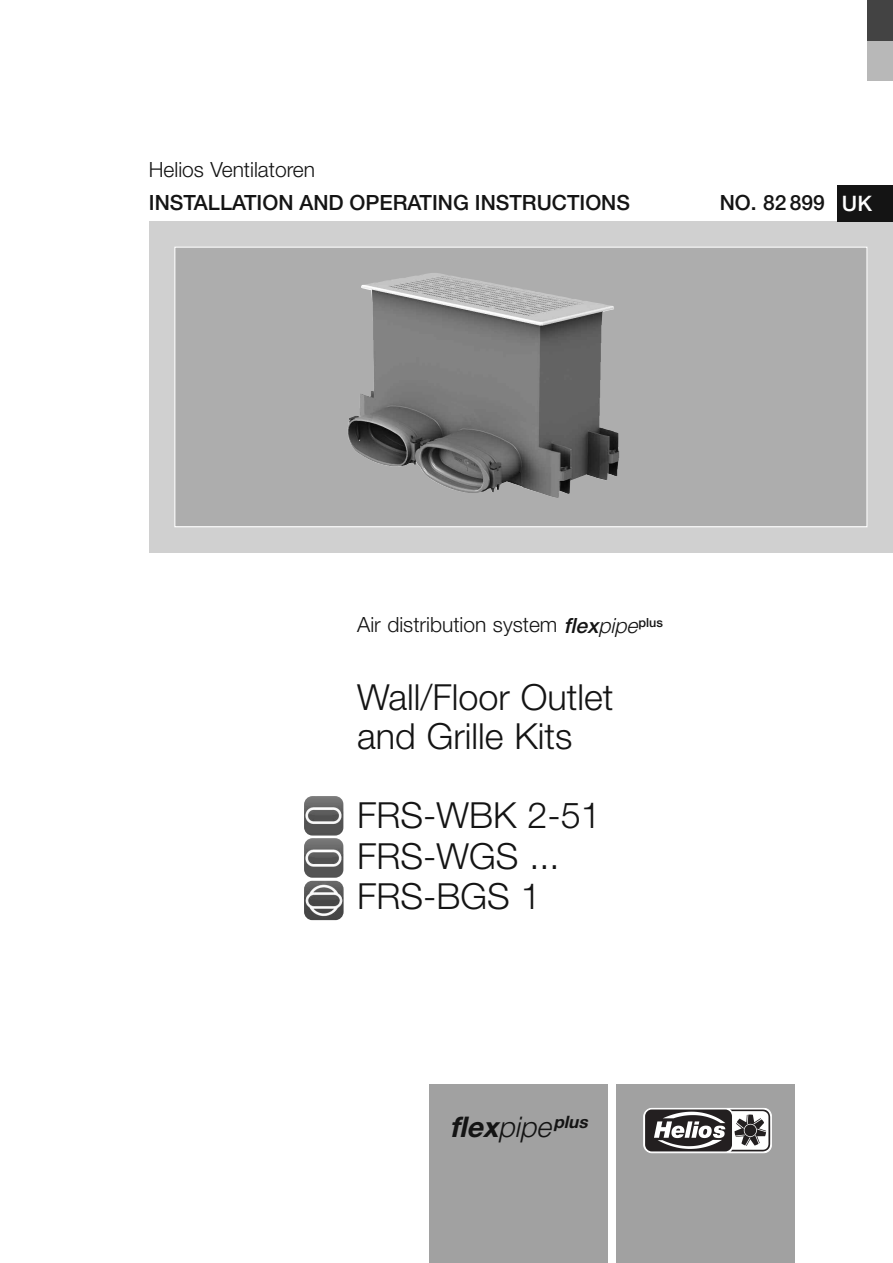
<style>
.page{position:relative;width:893px;height:1263px;background:#fff}
.page>*{position:absolute;margin:0;border:0;box-sizing:border-box;transform-origin:0 0}
.t1{font:300 36px/40.5px "Helvetica Neue";color:#141414}
.t2{font:italic 700 28.5px "Helvetica Neue";color:#141414}
.t3{font:300 21px "Helvetica Neue";color:#141414}
.t4{font:500 21px "Helvetica Neue";color:#141414}
.s1{font-size:21.3px;color:#fff}
.s2{font-weight:500;font-style:italic}
.s3{font-style:italic}
.s4{font-weight:300}
</style>
<div class="page">
<div style="left:149px;top:221px;width:744px;height:332px;background:#d0d0d0"></div>
<div style="left:175px;top:248px;width:691px;height:278px;background:#adadad"></div>
<img style="left:347px;top:273px;width:272px;height:225px">
<div style="left:867px;top:0;width:26px;height:81px;background:#b8b8b8"></div>
<div style="left:867px;top:0;width:26px;height:40px;background:#434343"></div>
<div style="left:838px;top:185px;width:55px;height:36px;background:#141414"></div>
<div style="left:617px;top:1084px;width:178px;height:179px;background:#a1a1a1"></div>
<svg style="left:644px;top:1108px;width:127px;height:45px;background:#807d7e"></svg>
<div style="left:429px;top:1084px;width:179px;height:179px;background:#a1a1a1"></div>
<img style="left:304px;top:796px;width:40px;height:40px;border-radius:9px">
<img style="left:304px;top:838px;width:40px;height:40px;border-radius:9px">
<img style="left:304px;top:881px;width:40px;height:39px;border-radius:9px">
<p class="t3" style="left:149px;top:157px;width:168px">Helios Ventilatoren</p>
<p class="t4" style="left:149px;top:190px;width:483px">INSTALLATION AND OPERATING INSTRUCTIONS</p>
<p class="t4" style="left:720px;top:190px;width:154px">NO. 82 899 <span class="s1">UK</span></p>
<p class="t3" style="left:357px;top:612px;width:307px">Air distribution system <span class="s2">flex</span><span class="s3">pipe</span><sup>plus</sup></p>
<p class="t1" style="left:357px;top:678px;width:258px;line-height:39px">Wall/Floor Outlet and Grille Kits</p>
<p class="t1" style="left:357px;top:795px;width:245px">FRS-WBK 2-51<br>FRS-WGS ...<br>FRS-BGS 1</p>
<p class="t2" style="left:450px;top:1110px;width:142px">flex<span class="s4">pipe</span><sup>plus</sup></p>
</div>
